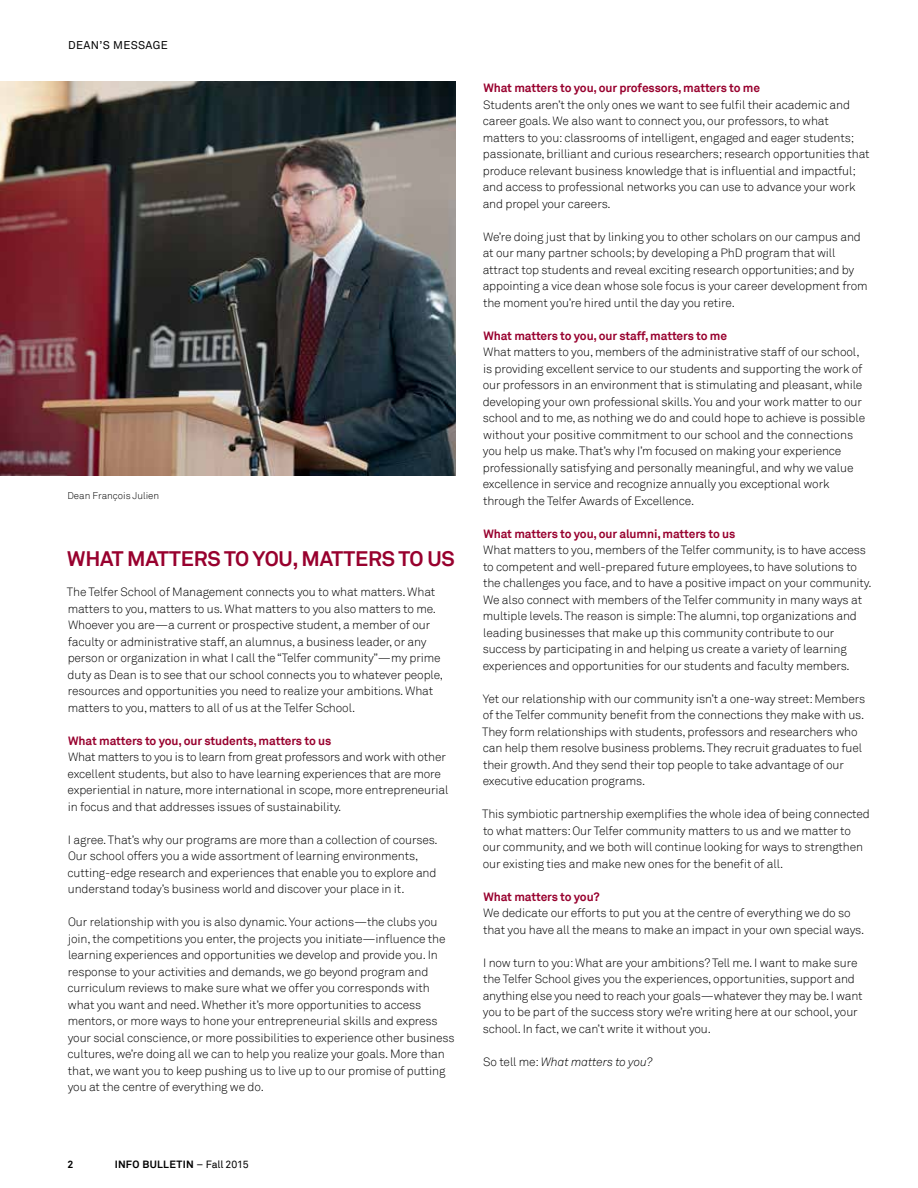
<style>
.page{position:relative;width:918px;height:1188px;background:#fff}
.page>*{position:absolute;margin:0;border:0;box-sizing:border-box;transform-origin:0 0}
.t1{font:700 21px "Akkurat";letter-spacing:-.01em;color:#98002e}
.t2{font:300 12px/16.5px "Akkurat";letter-spacing:-.01em;color:#000}
.t3{font:700 12px "Akkurat";letter-spacing:-.01em;color:#98002e}
.t4{font:italic 300 12px "Akkurat";letter-spacing:-.01em;color:#000}
.t5{font:11.25px "Akkurat";letter-spacing:.03em;color:#000}
.t6{font:700 10.5px "Akkurat";letter-spacing:.025em;color:#000}
.t7{font:300 9.75px "Akkurat";color:#000}
.s1{font-weight:400}
.s2{font-style:normal}
</style>
<div class="page">
<img style="left:0;top:81px;width:456px;height:394px">
<p class="t5" style="left:68px;top:38px;width:101px">DEAN’S MESSAGE</p>
<p class="t7" style="left:68px;top:490px;width:93px">Dean François Julien</p>
<h1 class="t1" style="left:67px;top:546px;width:389px">WHAT MATTERS TO YOU, MATTERS TO US</h1>
<p class="t2" style="left:67px;top:584px;width:378px">The Telfer School of Management connects you to what matters. What matters to you, matters to us. What matters to you also matters to me.<br>Whoever you are—a current or prospective student, a member of our faculty or administrative staff, an alumnus, a business leader, or any person or organization in what I call the “Telfer community”—my prime duty as Dean is to see that our school connects you to whatever people, resources and opportunities you need to realize your ambitions. What matters to you, matters to all of us at the Telfer School.</p>
<p class="t3" style="left:68px;top:733px;width:265px">What matters to you, our students, matters to us</p>
<p class="t2" style="left:68px;top:749px;width:382px">What matters to you is to learn from great professors and work with other excellent students, but also to have learning experiences that are more experiential in nature, more international in scope, more entrepreneurial in focus and that addresses issues of sustainability.</p>
<p class="t2" style="left:68px;top:832px;width:372px">I agree. That’s why our programs are more than a collection of courses.<br>Our school offers you a wide assortment of learning environments, cutting-edge research and experiences that enable you to explore and understand today’s business world and discover your place in it.</p>
<p class="t2" style="left:68px;top:914px;width:388px">Our relationship with you is also dynamic. Your actions—the clubs you join, the competitions you enter, the projects you initiate—influence the learning experiences and opportunities we develop and provide you. In response to your activities and demands, we go beyond program and curriculum reviews to make sure what we offer you corresponds with what you want and need. Whether it’s more opportunities to access mentors, or more ways to hone your entrepreneurial skills and express your social conscience, or more possibilities to experience other business cultures, we’re doing all we can to help you realize your goals. More than that, we want you to keep pushing us to live up to our promise of putting you at the centre of everything we do.</p>
<p class="t6" style="left:68px;top:1158px;width:7px">2</p>
<p class="t6" style="left:115px;top:1158px;width:136px">INFO BULLETIN <span class="s1">– Fall 2015</span></p>
<p class="t3" style="left:483px;top:81px;width:278px">What matters to you, our professors, matters to me</p>
<p class="t2" style="left:483px;top:97px;width:389px">Students aren’t the only ones we want to see fulfil their academic and career goals. We also want to connect you, our professors, to what matters to you: classrooms of intelligent, engaged and eager students; passionate, brilliant and curious researchers; research opportunities that produce relevant business knowledge that is influential and impactful; and access to professional networks you can use to advance your work and propel your careers.</p>
<p class="t2" style="left:483px;top:229px;width:387px">We’re doing just that by linking you to other scholars on our campus and at our many partner schools; by developing a PhD program that will attract top students and reveal exciting research opportunities; and by appointing a vice dean whose sole focus is your career development from the moment you’re hired until the day you retire.</p>
<p class="t3" style="left:483px;top:328px;width:245px">What matters to you, our staff, matters to me</p>
<p class="t2" style="left:483px;top:344px;width:384px">What matters to you, members of the administrative staff of our school, is providing excellent service to our students and supporting the work of our professors in an environment that is stimulating and pleasant, while developing your own professional skills. You and your work matter to our school and to me, as nothing we do and could hope to achieve is possible without your positive commitment to our school and the connections you help us make. That’s why I’m focused on making your experience professionally satisfying and personally meaningful, and why we value excellence in service and recognize annually you exceptional work through the Telfer Awards of Excellence.</p>
<p class="t3" style="left:483px;top:526px;width:253px">What matters to you, our alumni, matters to us</p>
<p class="t2" style="left:483px;top:542px;width:390px">What matters to you, members of the Telfer community, is to have access to competent and well-prepared future employees, to have solutions to the challenges you face, and to have a positive impact on your community.<br>We also connect with members of the Telfer community in many ways at multiple levels. The reason is simple: The alumni, top organizations and leading businesses that make up this community contribute to our success by participating in and helping us create a variety of learning experiences and opportunities for our students and faculty members.</p>
<p class="t2" style="left:482px;top:691px;width:385px">Yet our relationship with our community isn’t a one-way street: Members of the Telfer community benefit from the connections they make with us.<br>They form relationships with students, professors and researchers who can help them resolve business problems. They recruit graduates to fuel their growth. And they send their top people to take advantage of our executive education programs.</p>
<p class="t2" style="left:482px;top:806px;width:389px">This symbiotic partnership exemplifies the whole idea of being connected to what matters: Our Telfer community matters to us and we matter to our community, and we both will continue looking for ways to strengthen our existing ties and make new ones for the benefit of all.</p>
<p class="t3" style="left:483px;top:889px;width:118px">What matters to you?</p>
<p class="t2" style="left:483px;top:905px;width:383px">We dedicate our efforts to put you at the centre of everything we do so that you have all the means to make an impact in your own special ways.</p>
<p class="t2" style="left:483px;top:955px;width:381px">I now turn to you: What are your ambitions? Tell me. I want to make sure the Telfer School gives you the experiences, opportunities, support and anything else you need to reach your goals—whatever they may be. I want you to be part of the success story we’re writing here at our school, your school. In fact, we can’t write it without you.</p>
<p class="t4" style="left:483px;top:1055px;width:171px"><span class="s2">So tell me:</span> What matters to you?</p>
</div>
